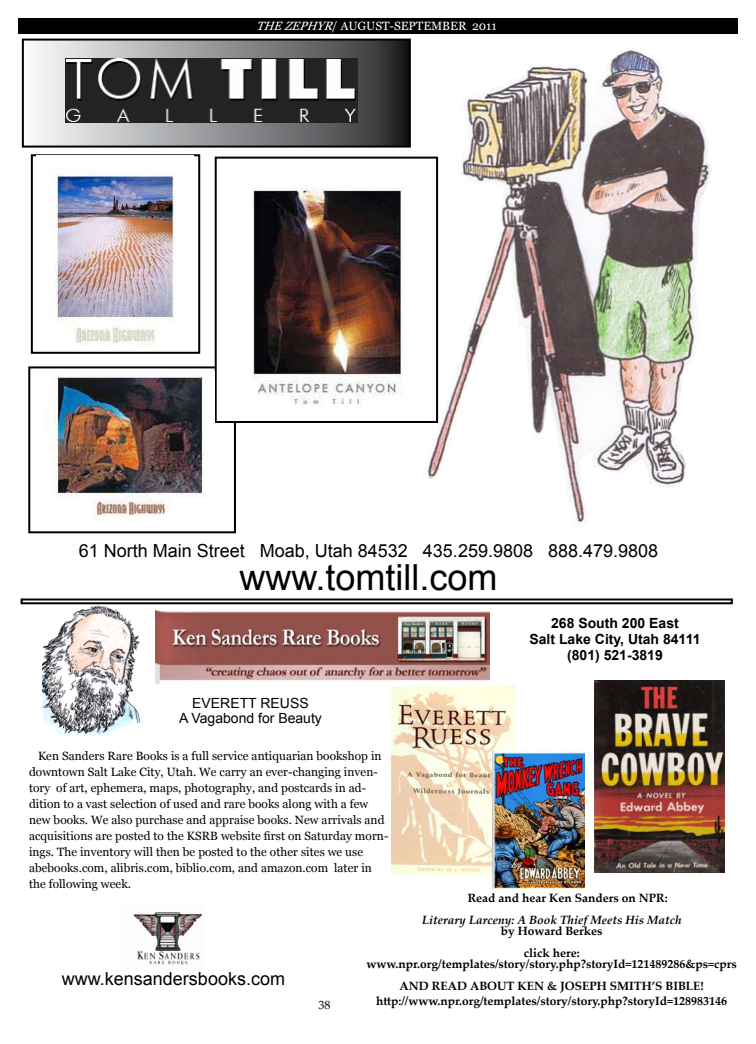
<style>
.page{position:relative;width:756px;height:1044px;background:#fff}
.page>*{position:absolute;margin:0;border:0;box-sizing:border-box;transform-origin:0 0}
.t1{font:36px "Arial";color:#000}
.t2{font:18px "Arial";color:#000}
.t3{font:700 14px/16px "Arial";color:#000;text-align:center}
.t4{font:14px/15px "Arial";color:#000;text-align:center}
.t5{font:12px/16px "Georgia";color:#000}
.t6{font:700 12px/22px "Palatino Linotype";color:#000;text-align:center}
.t7{font:italic 700 12px "Palatino Linotype";color:#000}
.t8{font:12px "Georgia";color:#fff}
.t9{font:12px "Palatino Linotype";color:#000}
.s1{font-style:italic}
</style>
<div class="page">
<div style="left:18px;top:18px;width:720px;height:16px;background:#000"></div>
<svg style="left:255px;top:38px;width:166px;height:119px"></svg>
<div style="left:28px;top:366px;width:208px;height:167px;border:2px solid #000"></div>
<div style="left:31px;top:154px;width:169px;height:200px;border:2px solid #000"></div>
<svg style="left:36px;top:42px;width:372px;height:103px;background:#8a8b8d"></svg>
<div style="left:22px;top:39px;width:389px;height:109px;border:2px solid #000"></div>
<img style="left:66px;top:58px;width:292px;height:64px">
<img style="left:421px;top:48px;width:290px;height:475px">
<img style="left:36px;top:155px;width:158px;height:190px">
<div style="left:216px;top:158px;width:221px;height:264px;background:#fff"></div>
<div style="left:215px;top:157px;width:223px;height:266px;border:2px solid #000"></div>
<img style="left:253px;top:187px;width:150px;height:217px">
<img style="left:48px;top:377px;width:156px;height:144px">
<img style="left:42px;top:606px;width:99px;height:132px">
<img style="left:156px;top:611px;width:334px;height:73px">
<div style="left:21px;top:598px;width:712px;height:6px;border:2px solid #000"></div>
<img style="left:392px;top:687px;width:123px;height:187px">
<div style="left:389px;top:684px;width:129px;height:193px;border:2px solid #fff"></div>
<img style="left:133px;top:912px;width:70px;height:53px">
<img style="left:594px;top:680px;width:131px;height:193px">
<img style="left:492px;top:749px;width:93px;height:140px">
<p class="t8" style="left:256px;top:19px;width:242px"><span class="s1">THEZEPHYR</span>/ AUGUST-SEPTEMBER 2011</p>
<h2 class="t2" style="left:79px;top:539px;width:581px">61 North Main Street Moab, Utah 84532 435.259.9808 888.479.9808</h2>
<h1 class="t1" style="left:239px;top:553px;width:260px">www.tomtill.com</h1>
<p class="t4" style="left:179px;top:696px;width:144px">EVERETT REUSS<br>A Vagabond for Beauty</p>
<p class="t5" style="left:29px;top:748px;width:361px;text-indent:9px">Ken Sanders Rare Books is a full service antiquarian bookshop in downtown Salt Lake City, Utah. We carry an ever-changing inven&shy;tory of art, ephemera, maps, photography, and postcards in ad&shy;dition to a vast selection of used and rare books along with a few new books. We also purchase and appraise books. New arrivals and acquisitions are posted to the KSRB website first on Saturday morn&shy;ings. The inventory will then be posted to the other sites we use abebooks.com, alibris.com, biblio.com, and amazon.com later in the following week.</p>
<p class="t3" style="left:530px;top:616px;width:172px">268 South 200 East<br>Salt Lake City, Utah 84111 (801) 521-3819</p>
<h2 class="t2" style="left:62px;top:967px;width:225px">www.kensandersbooks.com</h2>
<p class="t9" style="left:318px;top:996px;width:13px">38</p>
<p class="t6" style="left:468px;top:886px;width:202px">Read and hear Ken Sanders on NPR:</p>
<p class="t7" style="left:422px;top:911px;width:261px">Literary Larceny: A Book Thief Meets His Match</p>
<p class="t6" style="left:501px;top:919px;width:103px">by Howard Berkes click here:</p>
<p class="t6" style="left:367px;top:952px;width:372px">www.npr.org/templates/story/story.php?storyId=121489286&amp;ps=cprs<br>AND READ ABOUT KEN &amp; JOSEPH SMITH’S BIBLE!</p>
<p class="t6" style="left:376px;top:989px;width:353px">http://www.npr.org/templates/story/story.php?storyId=128983146</p>
</div>
